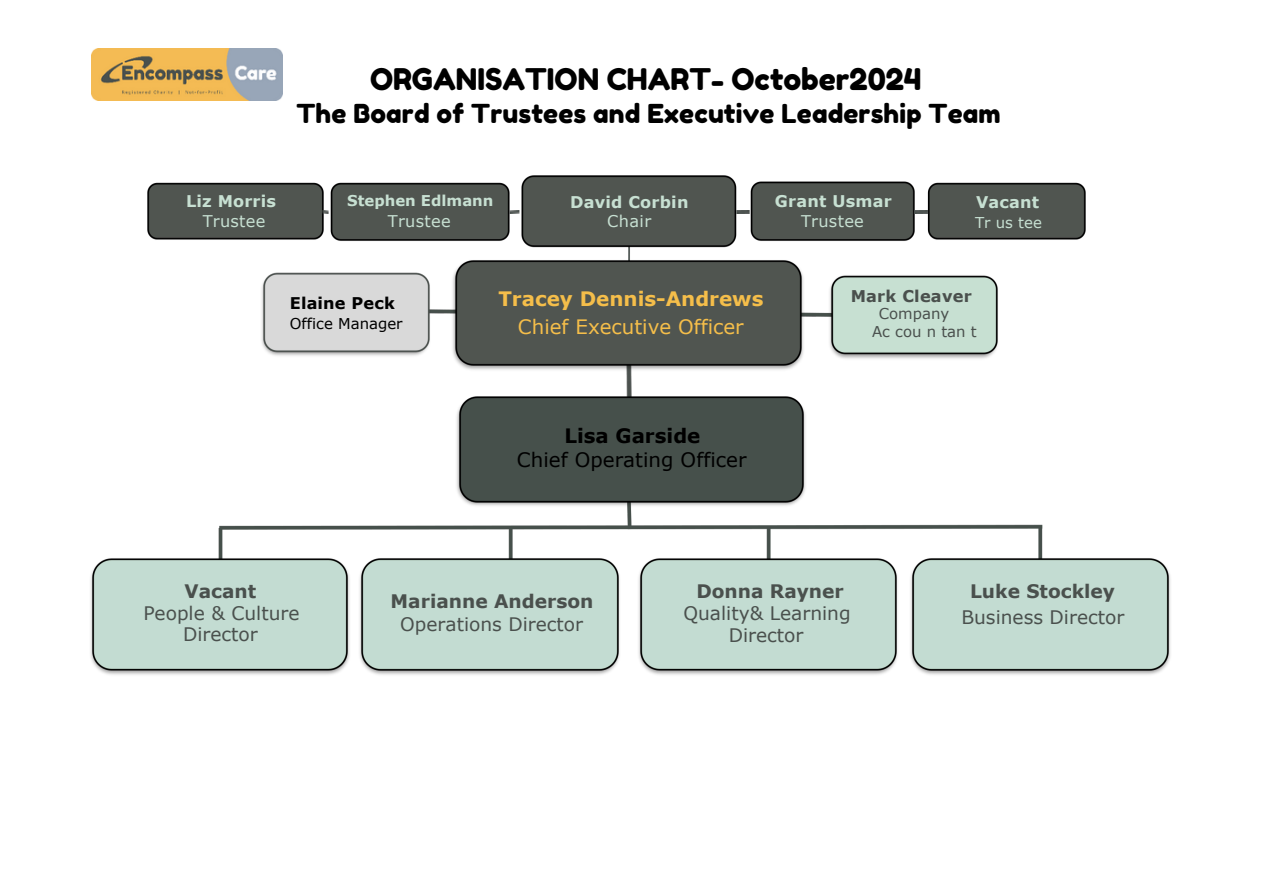
<style>
.page{position:relative;width:1263px;height:894px;background:#fff}
.page>*{position:absolute;margin:0;border:0;box-sizing:border-box;transform-origin:0 0}
.t1{font:29.85px "Fredoka One";color:#000}
.t2{font:26.1px "Fredoka One";letter-spacing:.005em;color:#000}
.t3{font:19.95px "Verdana";color:#000}
.t4{font:700 19.95px "Verdana";color:#f5be4a}
.t5{font:19.8px "Verdana";color:#f5be4a}
.t6{font:700 19.8px "Verdana";color:#000}
.t7{font:18.6px "Verdana";color:#4a504d}
.t8{font:700 18.6px "Verdana";color:#4a504d}
.t9{font:16.2px "Verdana";letter-spacing:.02em;color:#c7e0d2}
.t10{font:700 16.2px "Verdana";letter-spacing:.015em;color:#c7e0d2}
.t11{font:700 16.2px "Verdana";letter-spacing:.015em;color:#4a504d}
.t12{font:700 16.05px "Verdana";letter-spacing:.015em;color:#c7e0d2}
.t13{font:700 16.05px "Verdana";letter-spacing:.01em;color:#000}
.t14{font:14.85px "Verdana";color:#4a504d}
.t15{font:700 14.85px "Verdana";color:#c7e0d2}
.t16{font:14.85px "Verdana";color:#000}
.t17{font:14.85px "Verdana";color:#c7e0d2}
</style>
<div class="page">
<img style="left:626px;top:374px;width:5px;height:14px">
<img style="left:147px;top:175px;width:939px;height:142px">
<img style="left:218px;top:510px;width:825px;height:40px">
<svg style="left:322px;top:211px;width:8px;height:2px"></svg>
<svg style="left:508px;top:211px;width:12px;height:2px"></svg>
<img style="left:447px;top:252px;width:363px;height:121px">
<svg style="left:735px;top:211px;width:16px;height:2px"></svg>
<svg style="left:914px;top:211px;width:14px;height:2px"></svg>
<img style="left:90px;top:550px;width:260px;height:125px">
<img style="left:456px;top:388px;width:350px;height:122px">
<img style="left:92px;top:48px;width:190px;height:52px">
<img style="left:824px;top:267px;width:181px;height:92px">
<img style="left:359px;top:550px;width:261px;height:125px">
<img style="left:638px;top:550px;width:405px;height:125px">
<img style="left:905px;top:553px;width:266px;height:122px">
<img style="left:256px;top:264px;width:181px;height:92px">
<h4 class="t1" style="left:370px;top:61px;width:553px">ORGANISATION CHART- October2024</h4>
<p class="t2" style="left:296px;top:97px;width:706px">The Board of Trustees and Executive Leadership Team</p>
<p class="t12" style="left:186px;top:191px;width:92px">Liz Morris</p>
<p class="t15" style="left:347px;top:191px;width:148px">Stephen Edlmann</p>
<p class="t9" style="left:203px;top:211px;width:64px">Trustee</p>
<p class="t9" style="left:388px;top:211px;width:65px">Trustee</p>
<p class="t10" style="left:570px;top:191px;width:120px">David Corbin</p>
<p class="t9" style="left:607px;top:211px;width:46px">Chair</p>
<p class="t9" style="left:801px;top:211px;width:64px">Trustee</p>
<p class="t12" style="left:775px;top:191px;width:118px">Grant Usmar</p>
<p class="t12" style="left:976px;top:192px;width:65px">Vacant</p>
<p class="t17" style="left:975px;top:213px;width:68px">Tr us tee</p>
<p class="t13" style="left:290px;top:292px;width:106px">Elaine Peck</p>
<h5 class="t16" style="left:290px;top:313px;width:114px">Office Manager</h5>
<p class="t4" style="left:498px;top:286px;width:267px">Tracey Dennis-Andrews</p>
<p class="t5" style="left:518px;top:313px;width:227px">Chief Executive Officer</p>
<h3 class="t6" style="left:564px;top:423px;width:137px">Lisa Garside</h3>
<p class="t3" style="left:517px;top:446px;width:231px">Chief Operating Officer</p>
<h4 class="t11" style="left:851px;top:285px;width:123px">Mark Cleaver</h4>
<p class="t14" style="left:879px;top:304px;width:72px">Company</p>
<p class="t14" style="left:872px;top:322px;width:106px">Ac cou n tan t</p>
<h3 class="t8" style="left:696px;top:579px;width:149px">Donna Rayner</h3>
<h4 class="t8" style="left:970px;top:579px;width:146px">Luke Stockley</h4>
<p class="t8" style="left:184px;top:579px;width:73px">Vacant</p>
<h3 class="t8" style="left:391px;top:589px;width:204px">Marianne Anderson</h3>
<h4 class="t7" style="left:683px;top:601px;width:169px">Quality&amp; Learning</h4>
<p class="t7" style="left:729px;top:623px;width:76px">Director</p>
<h4 class="t7" style="left:143px;top:601px;width:158px">People &amp; Culture</h4>
<h4 class="t7" style="left:961px;top:605px;width:164px">Business Director</h4>
<p class="t7" style="left:183px;top:622px;width:76px">Director</p>
<p class="t7" style="left:400px;top:611px;width:184px">Operations Director</p>
</div>
